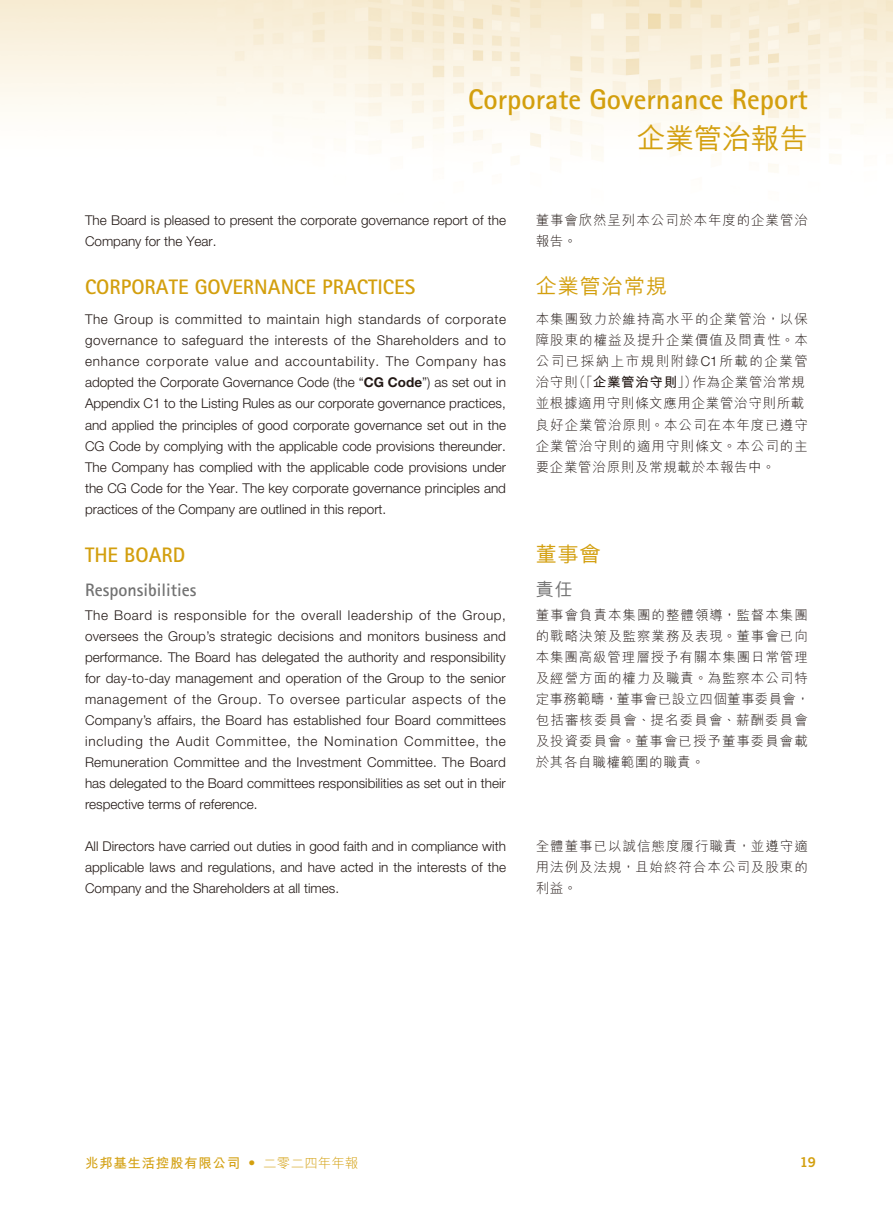
<style>
.page{position:relative;width:893px;height:1212px;background:#fff}
.page>*{position:absolute;margin:0;border:0;box-sizing:border-box;transform-origin:0 0}
.t1{font:700 28.5px "Rotis Sans Serif Std";color:#d39f0e}
.t2{font:500 28.5px "M Hei HK";color:#d39f0e}
.t3{font:700 21px "Rotis Sans Serif Std";color:#d39f0e}
.t4{font:500 21px "M Hei HK";letter-spacing:.05em;color:#d39f0e}
.t5{font:700 18px "Rotis Sans Serif Std";color:#727272}
.t6{font:500 18px "M Hei HK";color:#727272}
.t7{font:300 13.5px/21px "Helvetica Neue LT Std";color:#231916;text-align:justify}
.t8{font:300 13.5px/21px "M Hei HK";letter-spacing:.07em;color:#231916}
.t9{font:700 13.5px "M Hei HK";letter-spacing:.05em;color:#d39f0e}
.t10{font:13.5px "Trade Gothic LT Std Bd 2";color:#d39f0e}
.s1{font-weight:700}
.s2{font-family:"Helvetica Neue LT Std"}
.s3{font-weight:300}
</style>
<div class="page">
<img style="left:0;top:0;width:893px;height:172px">
<h1 class="t1" style="left:468px;top:81px;width:341px">Corporate Governance Report</h1>
<h1 class="t2" style="left:637px;top:118px;width:173px">企業管治報告</h1>
<p class="t7" style="left:85px;top:209px;width:422px">The Board is pleased to present the corporate governance report of the<br>Company for the Year.</p>
<h2 class="t3" style="left:85px;top:274px;width:332px">CORPORATE GOVERNANCE PRACTICES</h2>
<p class="t7" style="left:85px;top:309px;width:423px">The Group is committed to maintain high standards of corporate governance to safeguard the interests of the Shareholders and to enhance corporate value and accountability. The Company has adopted the Corporate Governance Code (the “<span class="s1">CG Code</span>”) as set out in Appendix C1 to the Listing Rules as our corporate governance practices, and applied the principles of good corporate governance set out in the CG Code by complying with the applicable code provisions thereunder.<br>The Company has complied with the applicable code provisions under the CG Code for the Year. The key corporate governance principles and practices of the Company are outlined in this report.</p>
<h2 class="t3" style="left:85px;top:542px;width:102px">THE BOARD</h2>
<h3 class="t5" style="left:85px;top:579px;width:113px">Responsibilities</h3>
<p class="t7" style="left:85px;top:604px;width:422px">The Board is responsible for the overall leadership of the Group, oversees the Group’s strategic decisions and monitors business and performance. The Board has delegated the authority and responsibility for day-to-day management and operation of the Group to the senior management of the Group. To oversee particular aspects of the Company’s affairs, the Board has established four Board committees including the Audit Committee, the Nomination Committee, the Remuneration Committee and the Investment Committee. The Board has delegated to the Board committees responsibilities as set out in their respective terms of reference.</p>
<p class="t7" style="left:85px;top:835px;width:423px">All Directors have carried out duties in good faith and in compliance with applicable laws and regulations, and have acted in the interests of the Company and the Shareholders at all times.</p>
<p class="t8" style="left:536px;top:209px;width:274px">董事會欣然呈列本公司於本年度的企業管治報告。</p>
<h2 class="t4" style="left:536px;top:271px;width:133px">企業管治常規</h2>
<p class="t8" style="left:536px;top:309px;width:274px">本集團致力於維持高水平的企業管治，以保障股東的權益及提升企業價值及問責性。本公司已採納上市規則附錄<span class="s2">C1</span>所載的企業管治守則（「<span class="s1">企業管治守則</span>」）作為企業管治常規並根據適用守則條文應用企業管治守則所載良好企業管治原則。本公司在本年度已遵守企業管治守則的適用守則條文。本公司的主要企業管治原則及常規載於本報告中。</p>
<h2 class="t4" style="left:536px;top:539px;width:67px">董事會</h2>
<h3 class="t6" style="left:536px;top:576px;width:38px">責任</h3>
<p class="t8" style="left:536px;top:604px;width:275px">董事會負責本集團的整體領導，監督本集團的戰略決策及監察業務及表現。董事會已向本集團高級管理層授予有關本集團日常管理及經營方面的權力及職責。為監察本公司特定事務範疇，董事會已設立四個董事委員會，包括審核委員會、提名委員會、薪酬委員會及投資委員會。董事會已授予董事委員會載於其各自職權範圍的職責。</p>
<p class="t8" style="left:536px;top:835px;width:274px;text-align:justify">全體董事已以誠信態度履行職責，並遵守適用法例及法規，且始終符合本公司及股東的利益。</p>
<p class="t9" style="left:85px;top:1153px;width:275px">兆邦基生活控股有限公司 • <span class="s3">二零二四年年報</span></p>
<p class="t10" style="left:800px;top:1154px;width:18px">19</p>
</div>
